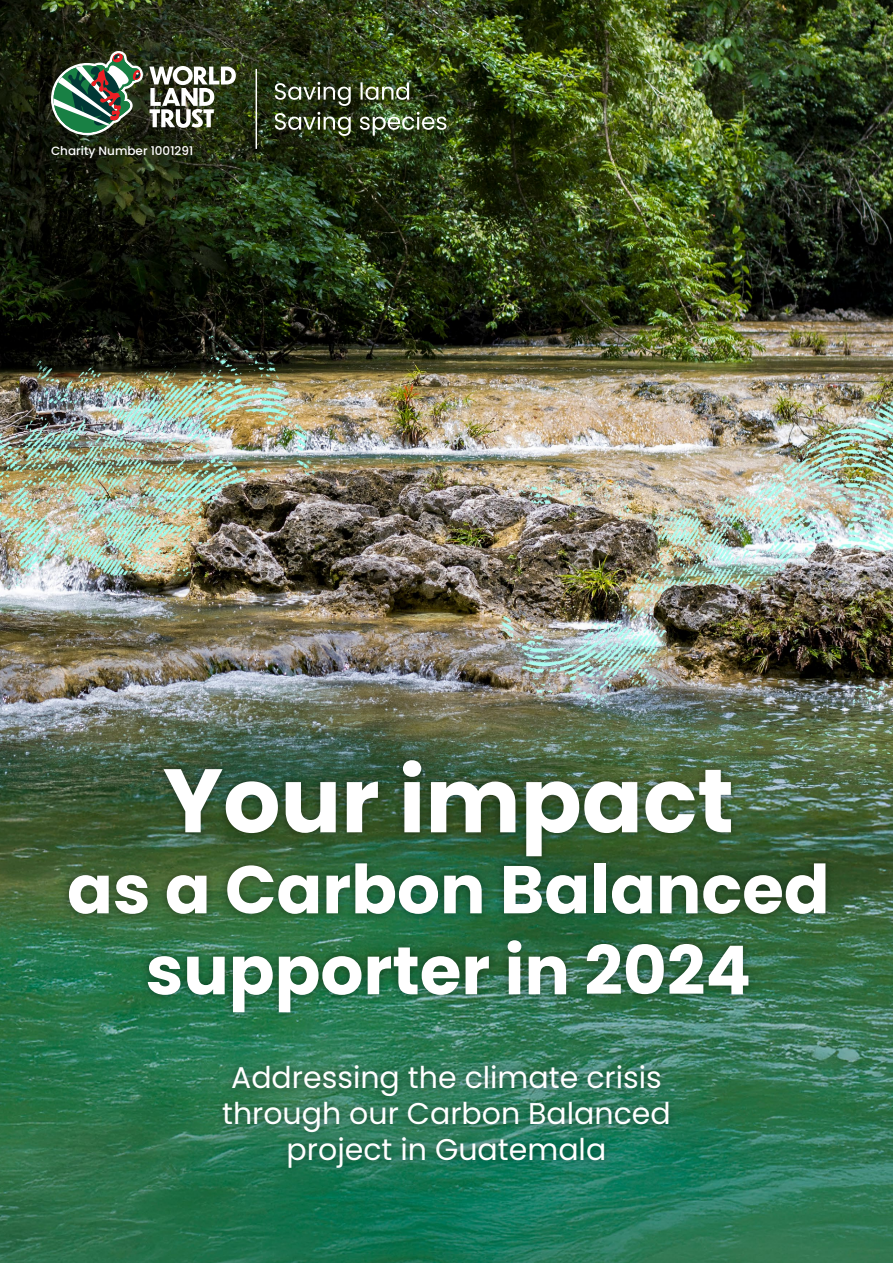
<style>
.page{position:relative;width:893px;height:1263px;background:#fff}
.page>*{position:absolute;margin:0;border:0;box-sizing:border-box;transform-origin:0 0}
.t1{font:700 90px "Poppins";color:#fff}
.t2{font:700 67.5px/81px "Poppins";color:#fff;text-align:center}
.t3{font:30px/36px "Poppins";color:#fff;text-align:center}
.t4{font:500 12px "Poppins";color:#fff}
</style>
<div class="page">
<img style="left:0;top:0;width:893px;height:1263px">
<hr style="left:256px;top:69px;width:1px;height:80px;background:#fff">
<img style="left:51px;top:51px;width:185px;height:84px">
<img style="left:275px;top:112px;width:171px;height:24px">
<img style="left:275px;top:82px;width:134px;height:24px">
<div style="left:60px;top:751px;width:774px;height:270px;background:#000;opacity:.42"></div>
<div style="left:214px;top:1057px;width:464px;height:120px;background:#000;opacity:.42"></div>
<p class="t4" style="left:51px;top:144px;width:144px">Charity Number 1001291</p>
<h1 class="t1" style="left:163px;top:749px;width:573px">Your impact</h1>
<h2 class="t2" style="left:67px;top:849px;width:764px">as a Carbon Balanced supporter in 2024</h2>
<p class="t3" style="left:222px;top:1060px;width:450px">Addressing the climate crisis through our Carbon Balanced project in Guatemala</p>
</div>
